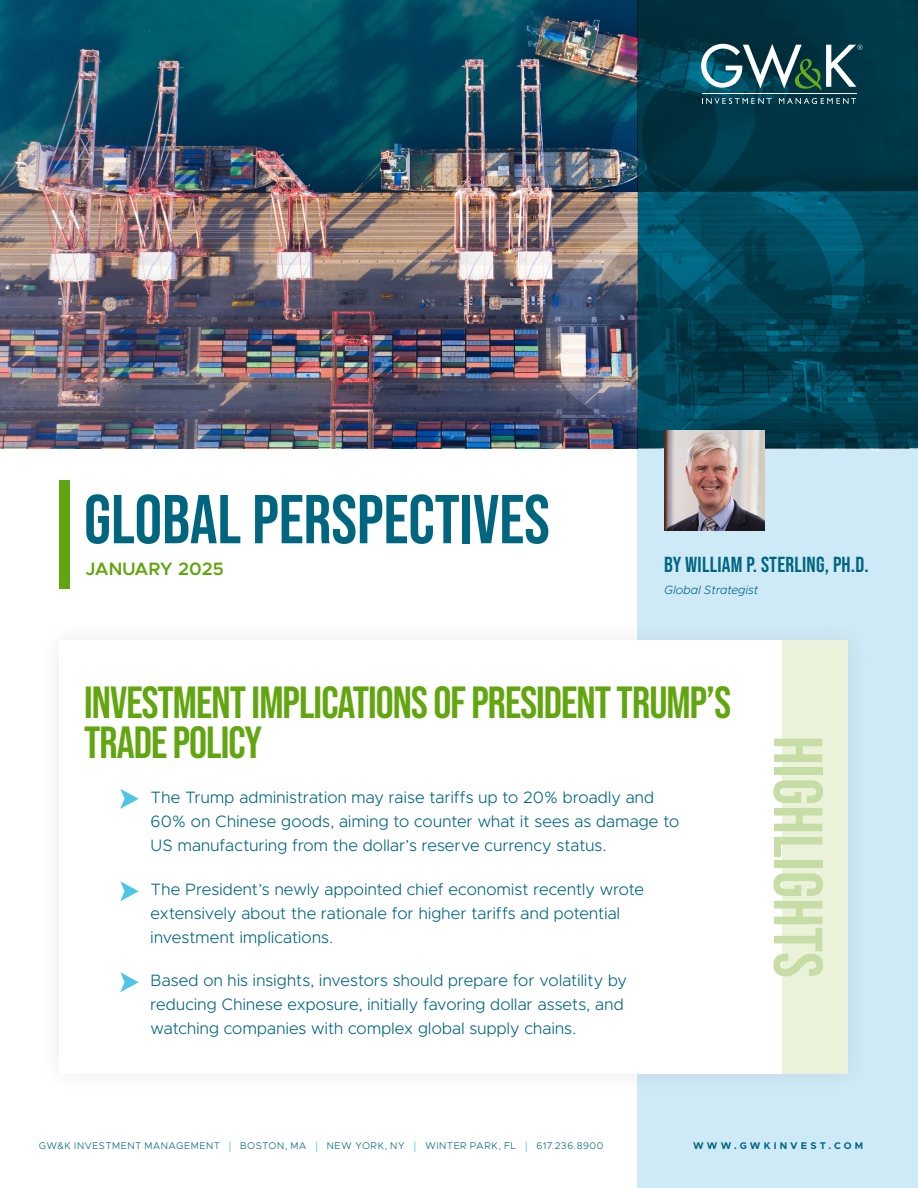
<style>
.page{position:relative;width:918px;height:1188px;background:#fff}
.page>*{position:absolute;margin:0;border:0;box-sizing:border-box;transform-origin:0 0}
.Global_Perspectives_Header_-_All_caps__t{font:700 69px "Bebas Neue Pro";color:#006680}
.t1{font:700 69px "Bebas Neue Pro";color:#c6dda6}
.Article_Title_-_All_caps__green{font:700 45px/40.5px "Bebas Neue Pro";letter-spacing:-.02em;color:#61a60e}
.Author_Name_-__Cover__All_caps__teal{font:700 21.75px "Bebas Neue Pro";letter-spacing:.01em;color:#006680}
.Date_-_All_caps__green{font:600 18px "Metropolis";color:#61a60e}
.Intro_Highlight_Bullets{font:300 16.5px/24px "Metropolis";letter-spacing:.015em;color:#006680}
.Author_Job_Title_-_Cover__Italics{font:italic 300 12px "Metropolis";letter-spacing:.015em;color:#006680}
.Body_Copy{font:300 9.75px "Metropolis";letter-spacing:.04em;color:#006680}
.Body_Copy-2{font:700 9.75px "Metropolis";letter-spacing:.315em;color:#006680}
.s1{font-weight:500;font-size:12.6px;color:#4fc4e4}
</style>
<div class="page">
<div style="left:637px;top:449px;width:281px;height:739px;background:#cfeaf7"></div>
<div style="left:36px;top:618px;width:834px;height:478px;background:#231f20;opacity:.1"></div>
<div style="left:59px;top:640px;width:789px;height:433px;background:#fff"></div>
<img style="left:0;top:0;width:918px;height:449px">
<div style="left:59px;top:480px;width:11px;height:109px;background:#61a60e"></div>
<img style="left:546px;top:61px;width:333px;height:391px">
<svg style="left:702px;top:98px;width:70px;height:6px"></svg>
<svg style="left:779px;top:98px;width:77px;height:6px"></svg>
<hr style="left:702px;top:93px;width:154px;height:1px;background:#fff">
<svg style="left:701px;top:44px;width:162px;height:46px"></svg>
<img style="left:664px;top:431px;width:100px;height:100px">
<div style="left:782px;top:640px;width:66px;height:433px;background:#eaf3d9"></div>
<svg style="left:120px;top:789px;width:19px;height:20px"></svg>
<svg style="left:120px;top:881px;width:19px;height:20px"></svg>
<svg style="left:120px;top:972px;width:19px;height:20px"></svg>
<p class="Global_Perspectives_Header_-_All_caps__t" style="left:84px;top:480px;width:467px">GLOBAL PERSPECTIVES</p>
<p class="Date_-_All_caps__green" style="left:86px;top:558px;width:140px">JANUARY 2025</p>
<p class="Author_Name_-__Cover__All_caps__teal" style="left:664px;top:552px;width:206px">BY WILLIAM P. STERLING, PH.D.</p>
<p class="Author_Job_Title_-_Cover__Italics" style="left:664px;top:583px;width:96px">Global Strategist</p>
<p class="Article_Title_-_All_caps__green" style="left:84px;top:682px;width:649px">INVESTMENT IMPLICATIONS OF PRESIDENT TRUMP’S<br>TRADE POLICY</p>
<p class="Intro_Highlight_Bullets" style="left:151px;top:786px;width:530px">The Trump administration may raise tariffs up to 20% broadly and<br>60% on Chinese goods, aiming to counter what it sees as damage to<br>US manufacturing from the dollar’s reserve currency status.</p>
<p class="Intro_Highlight_Bullets" style="left:151px;top:877px;width:495px">The President’s newly appointed chief economist recently wrote extensively about the rationale for higher tariffs and potential investment implications.</p>
<p class="Intro_Highlight_Bullets" style="left:151px;top:969px;width:478px">Based on his insights, investors should prepare for volatility by reducing Chinese exposure, initially favoring dollar assets, and watching companies with complex global supply chains.</p>
<p class="t1" style="left:837px;top:736px;width:243px;rotate:90deg">HIGHLIGHTS</p>
<p class="Body_Copy" style="left:39px;top:1140px;width:566px">GW&amp;K INVESTMENT MANAGEMENT <span class="s1">|</span> BOSTON, MA <span class="s1">|</span> NEW YORK, NY <span class="s1">|</span> WINTER PARK, FL <span class="s1">|</span> 617.236.8900</p>
<p class="Body_Copy-2" style="left:693px;top:1140px;width:172px">WWW.GWKINVEST.COM</p>
</div>
